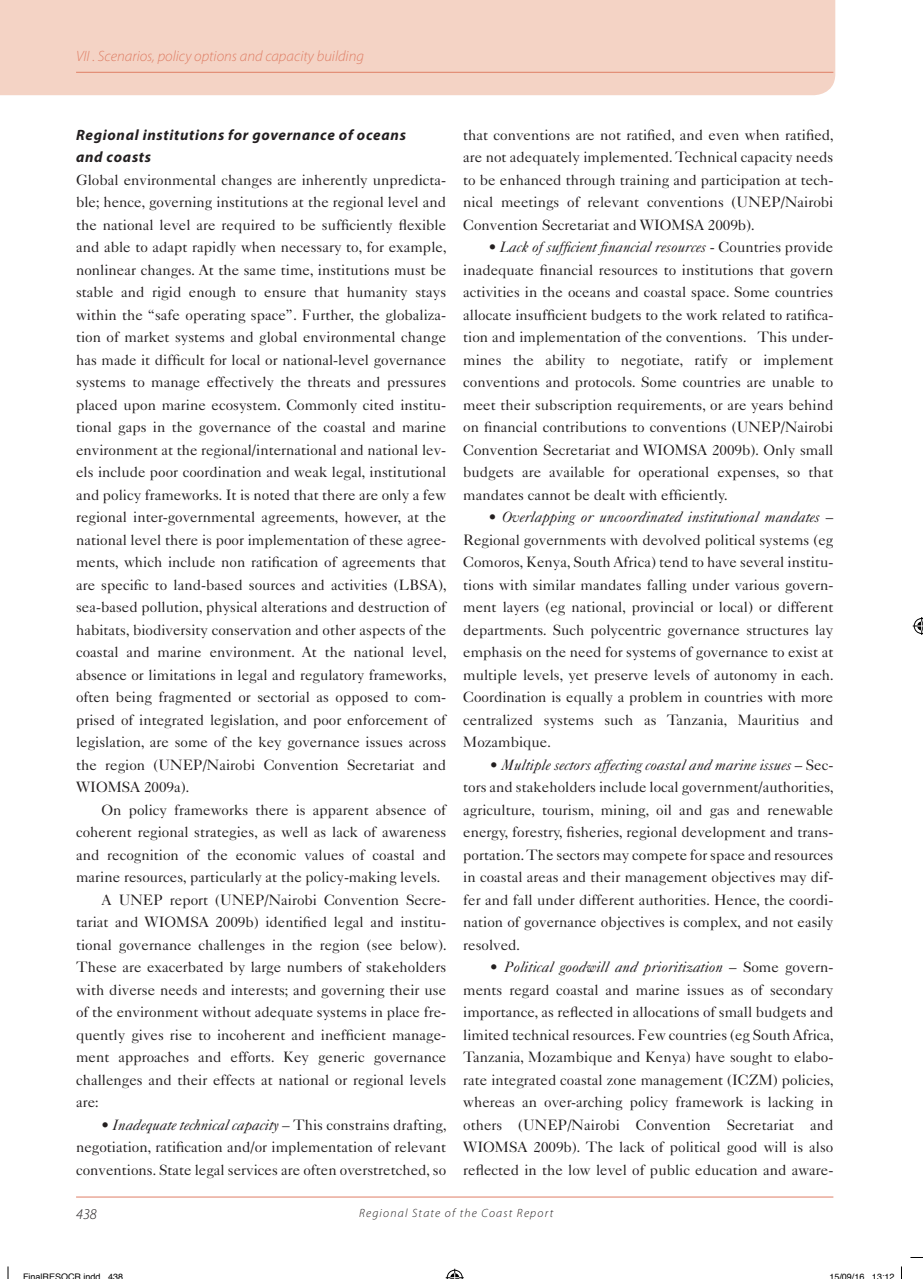
<style>
.page{position:relative;width:923px;height:1279px;background:#fff}
.page>*{position:absolute;margin:0;border:0;box-sizing:border-box;transform-origin:0 0}
.t1{font:15px/22.5px "Caslon 540 LT Std";color:#231f20;text-align:justify}
.t2{font:italic 700 15px/22.5px "Myriad Pro";letter-spacing:.045em;color:#231f20}
.t3{font:italic 300 15px "Myriad Pro";color:#df7f66}
.t4{font:italic 300 15px "Myriad Pro";color:#231f20}
.t5{font:italic 300 12px "Myriad Pro";letter-spacing:.1em;color:#231f20}
.t6{font:9px "Helvetica";color:#000}
.s1{font-style:italic}
</style>
<div class="page">
<div style="left:0;top:0;width:835px;height:95px;background:#f4d3c5"></div>
<hr style="left:76px;top:72px;width:757px;height:1px;background:#df7f66">
<hr style="left:76px;top:1197px;width:757px;height:1px;background:#df7f66">
<svg style="left:910px;top:1257px;width:12px;height:1px"></svg>
<svg style="left:7px;top:1266px;width:2px;height:13px"></svg>
<svg style="left:901px;top:1266px;width:1px;height:13px"></svg>
<svg style="left:445px;top:1269px;width:18px;height:10px"></svg>
<svg style="left:912px;top:617px;width:10px;height:18px"></svg>
<p class="t3" style="left:76px;top:47px;width:289px">VII . Scenarios, policy options and capacity building</p>
<p class="t2" style="left:76px;top:123px;width:331px">Regional institutions for governance of oceans and coasts</p>
<p class="t1" style="left:76px;top:168px;width:372px">Global environmental changes are inherently unpredicta&shy;ble; hence, governing institutions at the regional level and the national level are required to be sufficiently flexible and able to adapt rapidly when necessary to, for example, nonlinear changes. At the same time, institutions must be stable and rigid enough to ensure that humanity stays within the ‘‘safe operating space”. Further, the globaliza&shy;tion of market systems and global environmental change has made it difficult for local or national-level governance systems to manage effectively the threats and pressures placed upon marine ecosystem. Commonly cited institu&shy;tional gaps in the governance of the coastal and marine environment at the regional/international and national lev&shy;els include poor coordination and weak legal, institutional and policy frameworks. It is noted that there are only a few regional inter-governmental agreements, however, at the national level there is poor implementation of these agree&shy;ments, which include non ratification of agreements that are specific to land-based sources and activities (LBSA), sea-based pollution, physical alterations and destruction of habitats, biodiversity conservation and other aspects of the coastal and marine environment. At the national level, absence or limitations in legal and regulatory frameworks, often being fragmented or sectorial as opposed to com&shy;prised of integrated legislation, and poor enforcement of legislation, are some of the key governance issues across the region (UNEP/Nairobi Convention Secretariat and WIOMSA 2009a).</p>
<p class="t1" style="left:102px;top:798px;width:346px">On policy frameworks there is apparent absence of</p>
<p class="t1" style="left:76px;top:821px;width:371px">coherent regional strategies, as well as lack of awareness</p>
<p class="t1" style="left:76px;top:843px;width:371px">and recognition of the economic values of coastal and</p>
<p class="t1" style="left:76px;top:866px;width:366px">marine resources, particularly at the policy-making levels.</p>
<p class="t1" style="left:102px;top:888px;width:346px">A UNEP report (UNEP/Nairobi Convention Secre-</p>
<p class="t1" style="left:76px;top:911px;width:371px">tariat and WIOMSA 2009b) identified legal and institu-</p>
<p class="t1" style="left:76px;top:933px;width:372px">tional governance challenges in the region (see below).</p>
<p class="t1" style="left:76px;top:956px;width:371px">These are exacerbated by large numbers of stakeholders</p>
<p class="t1" style="left:76px;top:978px;width:371px">with diverse needs and interests; and governing their use</p>
<p class="t1" style="left:76px;top:1001px;width:371px">of the environment without adequate systems in place fre-</p>
<p class="t1" style="left:76px;top:1023px;width:371px">quently gives rise to incoherent and inefficient manage-</p>
<p class="t1" style="left:76px;top:1046px;width:371px">ment approaches and efforts. Key generic governance</p>
<p class="t1" style="left:76px;top:1068px;width:371px">challenges and their effects at national or regional levels</p>
<p class="t1" style="left:76px;top:1091px;width:24px">are:</p>
<p class="t1" style="left:76px;top:1113px;width:372px;text-indent:26px">• <span class="s1">Inadequate technical capacity –</span> This constrains drafting, negotiation, ratification and/or implementation of relevant conventions. State legal services are often overstretched, so</p>
<p class="t1" style="left:463px;top:123px;width:372px">that conventions are not ratified, and even when ratified, are not adequately implemented. Technical capacity needs to be enhanced through training and participation at tech&shy;nical meetings of relevant conventions (UNEP/Nairobi Convention Secretariat and WIOMSA 2009b).</p>
<p class="t1" style="left:463px;top:236px;width:371px;text-indent:26px">• <span class="s1">Lack of sufficient financial resources</span> - Countries provide inadequate financial resources to institutions that govern activities in the oceans and coastal space. Some countries allocate insufficient budgets to the work related to ratifica&shy;tion and implementation of the conventions. This under&shy;mines the ability to negotiate, ratify or implement conventions and protocols. Some countries are unable to meet their subscription requirements, or are years behind on financial contributions to conventions (UNEP/Nairobi Convention Secretariat and WIOMSA 2009b). Only small budgets are available for operational expenses, so that mandates cannot be dealt with efficiently.</p>
<p class="t1" style="left:463px;top:506px;width:372px;text-indent:26px">• <span class="s1">Overlapping or uncoordinated institutional mandates</span> – Regional governments with devolved political systems (eg Comoros, Kenya, South Africa) tend to have several institu&shy;tions with similar mandates falling under various govern&shy;ment layers (eg national, provincial or local) or different departments. Such polycentric governance structures lay emphasis on the need for systems of governance to exist at multiple levels, yet preserve levels of autonomy in each.<br>Coordination is equally a problem in countries with more centralized systems such as Tanzania, Mauritius and Mozambique.</p>
<p class="t1" style="left:463px;top:753px;width:372px;text-indent:25px"><span class="s1">• Multiple sectors affecting coastal and marine issues</span> – Sec&shy;tors and stakeholders include local government/authorities, agriculture, tourism, mining, oil and gas and renewable energy, forestry, fisheries, regional development and trans&shy;portation. The sectors may compete for space and resources in coastal areas and their management objectives may dif&shy;fer and fall under different authorities. Hence, the coordi&shy;nation of governance objectives is complex, and not easily resolved.</p>
<p class="t1" style="left:463px;top:956px;width:372px;text-indent:26px"><span class="s1">• Political goodwill and prioritization</span> – Some govern&shy;ments regard coastal and marine issues as of secondary importance, as reflected in allocations of small budgets and limited technical resources. Few countries (eg South Africa, Tanzania, Mozambique and Kenya) have sought to elabo&shy;rate integrated coastal zone management (ICZM) policies, whereas an over-arching policy framework is lacking in others (UNEP/Nairobi Convention Secretariat and WIOMSA 2009b). The lack of political good will is also reflected in the low level of public education and aware-</p>
<p class="t4" style="left:76px;top:1205px;width:22px">438</p>
<p class="t5" style="left:359px;top:1206px;width:196px">Regional State of the Coast Report</p>
<p class="t6" style="left:23px;top:1270px;width:102px">FinalRESOCR indd 438</p>
<p class="t6" style="left:829px;top:1270px;width:67px">15/09/16 13:12</p>
</div>
